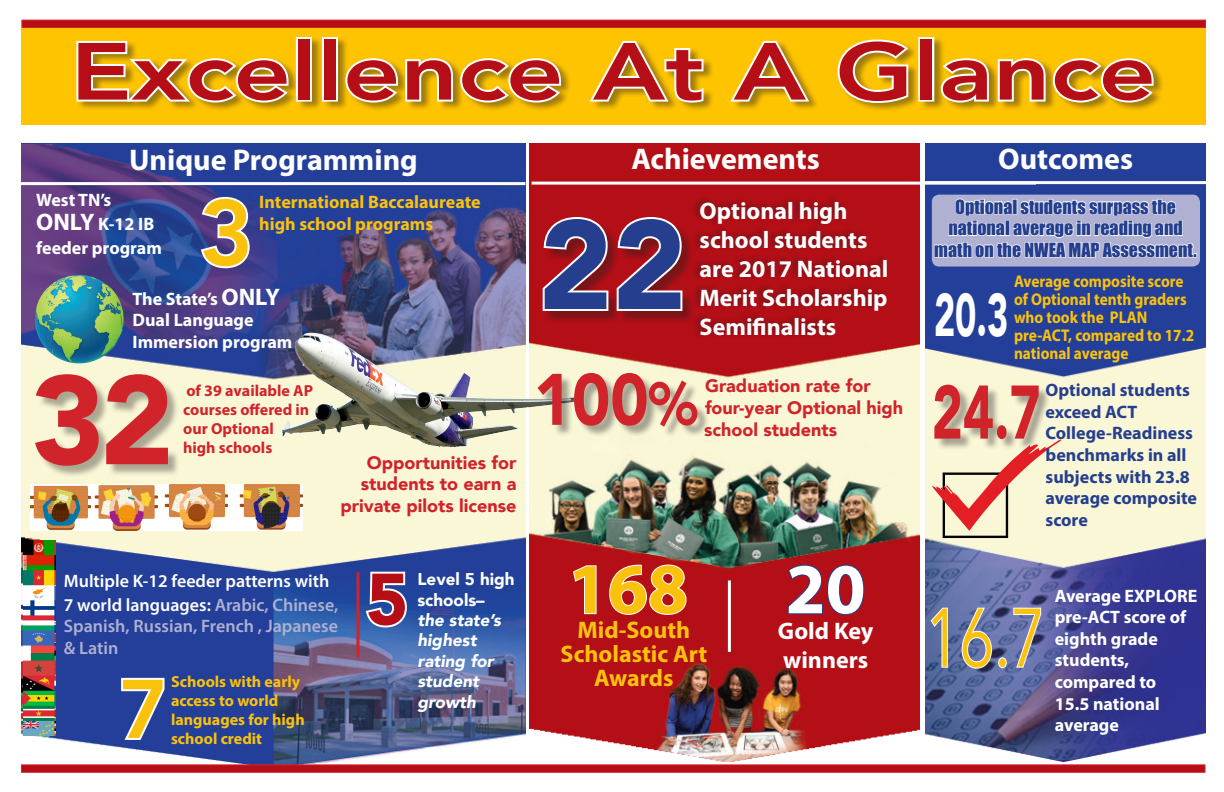
<style>
.page{position:relative;width:1224px;height:792px;background:#fff}
.page>*{position:absolute;margin:0;border:0;box-sizing:border-box;transform-origin:0 0}
.t1{font:900 125px "Avenir";color:#d1232a}
.t2{font:900 125px "Avenir";color:#253f8e}
.t3{font:800 92px "Avenir";color:#fac20d}
.t4{font:82px "Avenir";color:#fac20d;scale:.75 1}
.t5{font:800 82px "Avenir";color:#fac20d}
.t6{font:800 80px "Avenir";color:#b50e16;scale:1.25 1}
.t7{font:900 75px "Avenir";color:#d1232a;scale:.7 1}
.t8{font:900 72px "Avenir";color:#d1232a;scale:.9 1}
.t9{font:700 72px "Myriad Pro";color:#fac20d}
.t10{font:700 72px "Myriad Pro";color:#fff}
.t11{font:900 72px "Avenir";color:#b50e16}
.t12{font:900 60px "Avenir";color:#fff;scale:.6 1}
.t13{font:700 30px "Myriad Pro";color:#fff}
.t14{font:700 24px/28.8px "Myriad Pro";color:#fff}
.t15{font:700 24px "Myriad Pro";color:#fac20d}
.t16{font:700 18px/21.6px "Myriad Pro";color:#fff}
.t17{font:900 18px/21.6px "Avenir";color:#d1232a}
.t18{font:700 18px/21.6px "Myriad Pro";color:#253f8e}
.t19{font:18px/21.6px "Impact";color:#253f8e;text-align:center}
.t20{font:600 18px/24px "Myriad Pro";color:#fff}
.t21{font:700 18px/21.6px "Myriad Pro";color:#fac20d}
.t22{font:600 18px/21.6px "Myriad Pro";color:#afb0d2}
.t23{font:700 17px/18px "Myriad Pro";color:#fac20d;scale:.9 1}
.t24{font:italic 900 17px/20.4px "Avenir";color:#fff}
.t25{font:900 17px/20.4px "Avenir";color:#fff}
.t26{font:700 16px/19.2px "Myriad Pro";color:#fac20d}
.t27{font:700 16px/19.2px "Myriad Pro";color:#d1232a}
.s1{font-size:24px}
.s2{color:#afb0d2}
.s3{font-size:60px}
</style>
<div class="page">
<img style="left:22px;top:143px;width:503px;height:621px">
<img style="left:925px;top:143px;width:281px;height:618px">
<img style="left:530px;top:143px;width:389px;height:618px">
<div style="left:22px;top:28px;width:1184px;height:97px;background:#ffc400"></div>
<div style="left:21px;top:764px;width:1185px;height:9px;background:#b50e16;border:1px solid #d1232a"></div>
<div style="left:22px;top:20px;width:1184px;height:8px;background:#b50e16;border:1px solid #d1232a"></div>
<div style="left:77px;top:36px;width:1088px;height:76px;background:#231f20;opacity:.44"></div>
<svg style="left:74px;top:39px;width:217px;height:66px"></svg>
<div style="left:296px;top:37px;width:16px;height:65px;border:4px solid #fff"></div>
<div style="left:322px;top:37px;width:16px;height:65px;border:4px solid #fff"></div>
<svg style="left:343px;top:56px;width:220px;height:49px"></svg>
<svg style="left:588px;top:39px;width:117px;height:66px"></svg>
<svg style="left:728px;top:39px;width:85px;height:66px"></svg>
<svg style="left:835px;top:37px;width:77px;height:68px"></svg>
<div style="left:918px;top:37px;width:16px;height:65px;border:4px solid #fff"></div>
<svg style="left:938px;top:56px;width:218px;height:49px"></svg>
<svg style="left:198px;top:194px;width:54px;height:77px"></svg>
<hr style="left:21px;top:182px;width:504px;height:3px;background:#fff">
<svg style="left:119px;top:676px;width:48px;height:66px"></svg>
<img style="left:24px;top:541px;width:31px;height:195px">
<div style="left:37px;top:376px;width:143px;height:102px;background:#231f20;opacity:.37"></div>
<img style="left:31px;top:484px;width:272px;height:47px">
<hr style="left:532px;top:182px;width:504px;height:3px;background:#fff">
<div style="left:691px;top:196px;width:197px;height:143px;background:#231f20;opacity:.42"></div>
<hr style="left:728px;top:580px;width:3px;height:72px;background:#fff">
<div style="left:932px;top:195px;width:268px;height:72px;background:#afb0d2;border-radius:7px"></div>
<svg style="left:934px;top:198px;width:263px;height:73px"></svg>
<hr style="left:925px;top:181px;width:293px;height:3px;background:#fff">
<div style="left:936px;top:386px;width:115px;height:65px;background:#231f20;opacity:.39"></div>
<svg style="left:929px;top:607px;width:20px;height:62px"></svg>
<svg style="left:961px;top:606px;width:81px;height:64px;background:#7983b1"></svg>
<div style="left:943px;top:473px;width:65px;height:65px;border:2px solid #040503"></div>
<svg style="left:932px;top:439px;width:129px;height:92px;background:#ecc9b0"></svg>
<img style="left:279px;top:330px;width:305px;height:119px">
<div style="left:540px;top:374px;width:170px;height:65px;background:#231f20;opacity:.4"></div>
<div style="left:544px;top:219px;width:151px;height:105px;background:#231f20;opacity:.4"></div>
<svg style="left:539px;top:215px;width:145px;height:98px"></svg>
<img style="left:88px;top:276px;width:18px;height:87px">
<img style="left:47px;top:284px;width:6px;height:71px">
<img style="left:106px;top:284px;width:6px;height:71px">
<img style="left:41px;top:289px;width:6px;height:60px">
<img style="left:112px;top:289px;width:6px;height:60px">
<img style="left:35px;top:297px;width:6px;height:44px">
<img style="left:117px;top:322px;width:6px;height:19px">
<img style="left:53px;top:310px;width:35px;height:36px">
<img style="left:53px;top:346px;width:20px;height:17px">
<svg style="left:69px;top:275px;width:11px;height:3px"></svg>
<svg style="left:356px;top:572px;width:4px;height:86px"></svg>
<svg style="left:363px;top:570px;width:47px;height:60px"></svg>
<svg style="left:572px;top:564px;width:26px;height:51px"></svg>
<svg style="left:608px;top:564px;width:80px;height:52px;background:#c44248"></svg>
<svg style="left:786px;top:564px;width:79px;height:52px;background:#97172e"></svg>
<p class="t6" style="left:71px;top:10px;width:870px">Excellence At A Glance</p>
<p class="t13" style="left:129px;top:140px;width:290px">Unique Programming</p>
<p class="t16" style="left:36px;top:187px;width:127px;line-height:24px">West TN’s<br><span class="s1">ONLY</span> K-12 IB feeder program</p>
<p class="t3" style="left:199px;top:162px;width:56px">3</p>
<p class="t21" style="left:259px;top:191px;width:223px">International Baccalaureate high school programs</p>
<p class="t16" style="left:132px;top:287px;width:149px">The State’s <span class="s1">ONLY<br></span>Dual Language</p>
<p class="t16" style="left:132px;top:331px;width:161px">Immersion program</p>
<p class="t1" style="left:31px;top:314px;width:144px">32</p>
<p class="t27" style="left:183px;top:380px;width:131px">of 39 available AP courses offered in our Optional</p>
<p class="t27" style="left:183px;top:438px;width:91px">high schools</p>
<p class="t17" style="left:367px;top:451px;width:151px">Opportunities for</p>
<p class="t17" style="left:361px;top:473px;width:157px">students to earn a</p>
<p class="t17" style="left:340px;top:494px;width:178px">private pilots license</p>
<p class="t20" style="left:64px;top:568px;width:276px">Multiple K-12 feeder patterns with<br>7 world languages: <span class="s2">Arabic, Chinese,</span></p>
<p class="t22" style="left:64px;top:615px;width:276px">Spanish, Russian, French , Japanese &amp; Latin</p>
<p class="t5" style="left:120px;top:646px;width:50px">7</p>
<p class="t26" style="left:171px;top:671px;width:131px">Schools with early</p>
<p class="t26" style="left:171px;top:690px;width:109px">access to world</p>
<p class="t26" style="left:171px;top:709px;width:135px">languages for high school credit</p>
<p class="t11" style="left:366px;top:538px;width:44px">5</p>
<p class="t25" style="left:417px;top:569px;width:99px">Level 5 high schools–</p>
<p class="t24" style="left:417px;top:610px;width:85px">the state’s</p>
<p class="t24" style="left:417px;top:630px;width:61px">highest</p>
<p class="t24" style="left:417px;top:650px;width:78px">rating for student growth</p>
<p class="t13" style="left:631px;top:140px;width:190px">Achievements</p>
<p class="t2" style="left:539px;top:158px;width:149px">22</p>
<p class="t14" style="left:700px;top:196px;width:190px">Optional high school students are 2017 National<br>Merit Scholarship<br>Semifinalists</p>
<p class="t8" style="left:534px;top:338px;width:184px">100<span class="s3">%</span></p>
<p class="t17" style="left:705px;top:375px;width:200px">Graduation rate for four-year Optional high</p>
<p class="t17" style="left:704px;top:418px;width:134px">school students</p>
<p class="t9" style="left:568px;top:542px;width:121px">168</p>
<p class="t10" style="left:786px;top:542px;width:81px">20</p>
<p class="t14" style="left:778px;top:616px;width:97px">Gold Key</p>
<p class="t14" style="left:783px;top:645px;width:87px">winners</p>
<p class="t15" style="left:577px;top:615px;width:114px">Mid-South</p>
<p class="t15" style="left:561px;top:639px;width:148px">Scholastic Art</p>
<p class="t15" style="left:594px;top:663px;width:81px">Awards</p>
<p class="t13" style="left:998px;top:140px;width:137px">Outcomes</p>
<p class="t19" style="left:955px;top:195px;width:222px">Optional students surpass the</p>
<p class="t19" style="left:934px;top:217px;width:264px">national average in reading and math on the NWEA MAP Assessment.</p>
<p class="t23" style="left:1014px;top:271px;width:193px">Average composite score of Optional tenth graders who took the PLAN</p>
<p class="t23" style="left:1014px;top:325px;width:202px">pre-ACT, compared to 17.2 national average</p>
<p class="t12" style="left:934px;top:263px;width:126px">20.3</p>
<p class="t18" style="left:1046px;top:379px;width:146px">Optional students exceed ACT</p>
<p class="t18" style="left:1046px;top:422px;width:153px">College-Readiness benchmarks in all subjects with 23.8 average composite score</p>
<p class="t7" style="left:932px;top:348px;width:157px">24.7</p>
<p class="t4" style="left:926px;top:590px;width:161px">16.7</p>
<p class="t16" style="left:1055px;top:584px;width:144px">Average EXPLORE pre-ACT score of eighth grade</p>
<p class="t16" style="left:1055px;top:649px;width:76px">students,</p>
<p class="t16" style="left:1055px;top:671px;width:103px">compared to</p>
<p class="t16" style="left:1055px;top:692px;width:107px">15.5 national</p>
<p class="t16" style="left:1055px;top:714px;width:66px">average</p>
</div>
